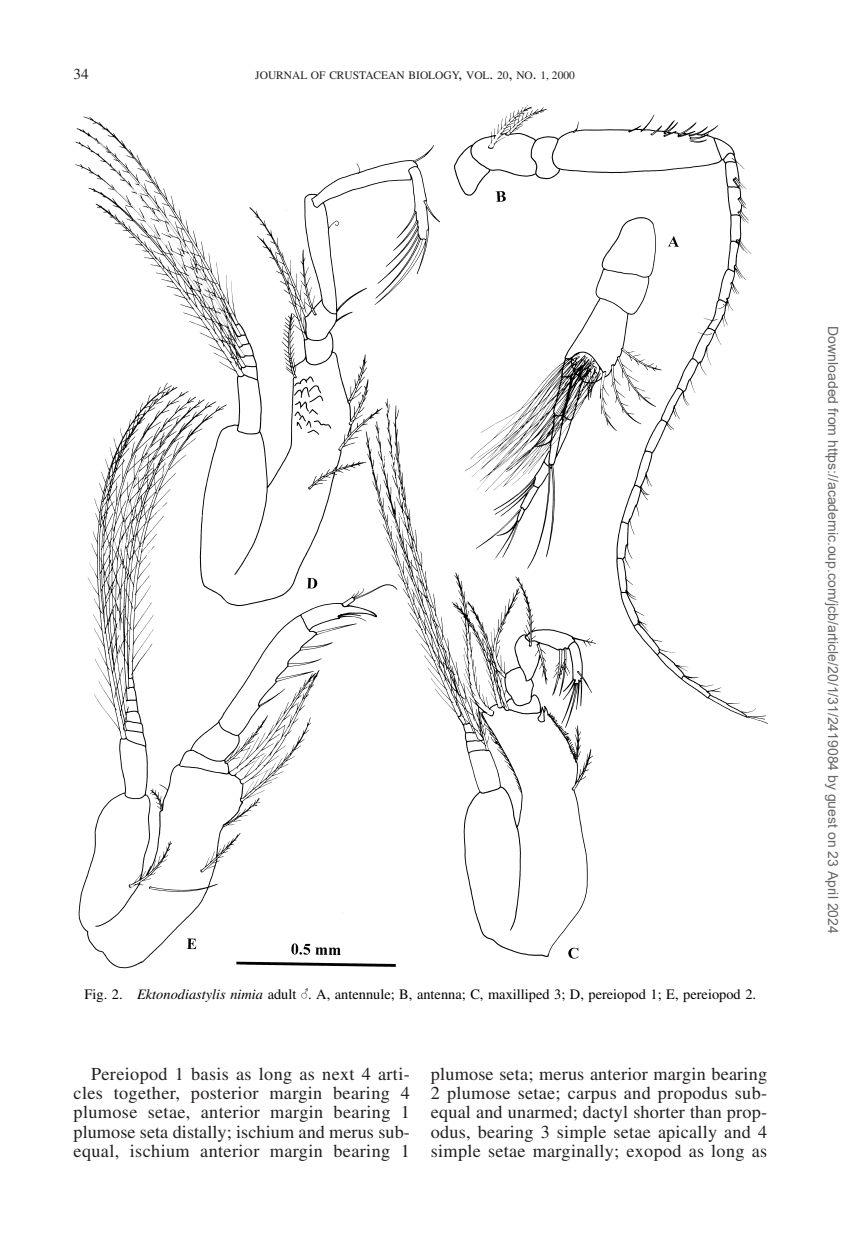
<style>
.page{position:relative;width:867px;height:1260px;background:#fff}
.page>*{position:absolute;margin:0;border:0;box-sizing:border-box;transform-origin:0 0}
.t1{font:18.2px/19.2px "Times";letter-spacing:.015em;color:#231f20;text-align:justify}
.t2{font:15.22px "Times";color:#231f20}
.t3{font:14.35px "Times";color:#000}
.t4{font:14px "Arial";color:#666}
.t5{font:11.38px "Times";color:#231f20}
.s1{font-size:15.22px}
.s2{font-style:italic}
.s3{font-family:"Sex"}
</style>
<div class="page">
<img style="left:75px;top:105px;width:691px;height:863px">
<p class="t2" style="left:74px;top:68px;width:17px">34</p>
<p class="t5" style="left:255px;top:71px;width:321px">JOURNAL OF CRUSTACEAN BIOLOGY<span class="s1">,</span> VOL<span class="s1">.</span> 20<span class="s1">,</span> NO<span class="s1">.</span> 1, 2000</p>
<p class="t3" style="left:84px;top:988px;width:672px">Fig. 2. <span class="s2">Ektonodiastylis nimia</span> adult <span class="s3">m</span>. A, antennule; B, antenna; C, maxilliped 3; D, pereiopod 1; E, pereiopod 2.</p>
<p class="t1" style="left:74px;top:1066px;width:338px;text-indent:17px">Pereiopod 1 basis as long as next 4 arti&shy;cles together, posterior margin bearing 4 plumose setae, anterior margin bearing 1 plumose seta distally; ischium and merus sub&shy;equal, ischium anterior margin bearing 1</p>
<p class="t1" style="left:431px;top:1066px;width:338px">plumose seta; merus anterior margin bearing 2 plumose setae; carpus and propodus sub&shy;equal and unarmed; dactyl shorter than prop&shy;odus, bearing 3 simple setae apically and 4 simple setae marginally; exopod as long as</p>
<p class="t4" style="left:838px;top:326px;width:609px;rotate:90deg">Downloaded from https://academic.oup.com/jcb/article/20/1/31/2419084 by guest on 23 April 2024</p>
</div>
